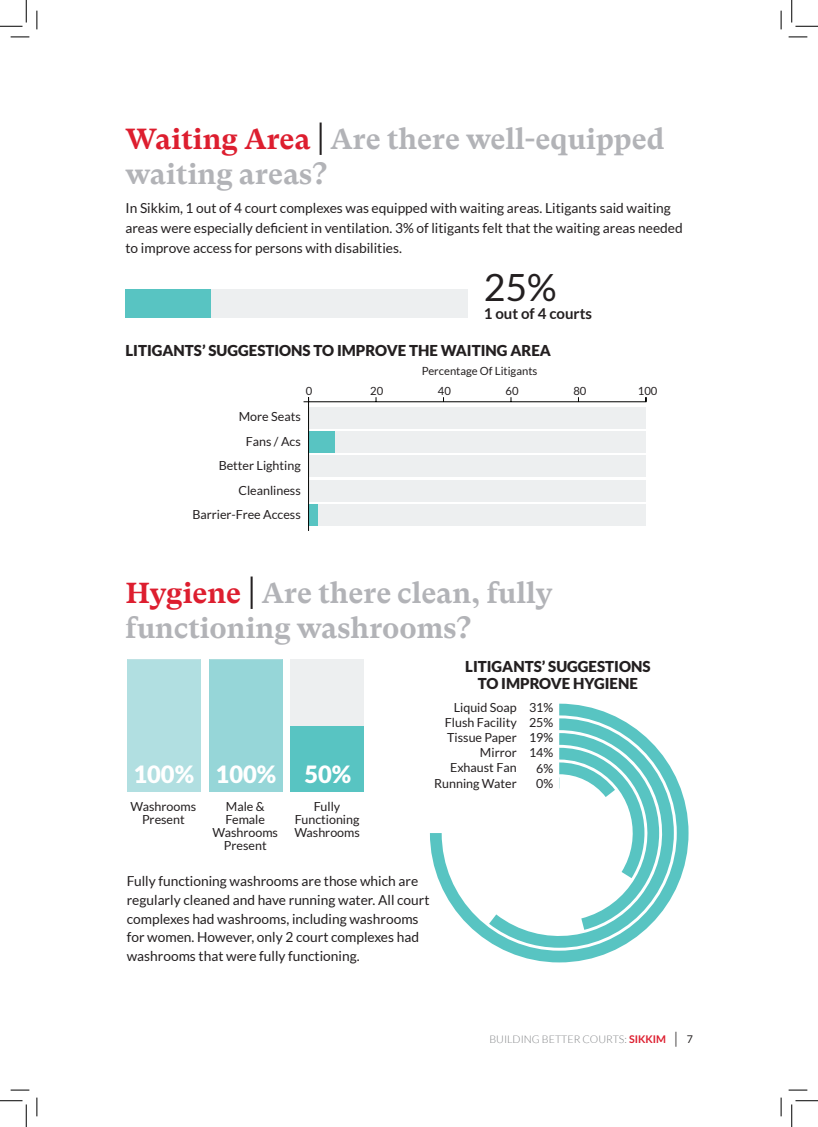
<style>
.page{position:relative;width:818px;height:1127px;background:#fff}
.page>*{position:absolute;margin:0;border:0;box-sizing:border-box;transform-origin:0 0}
.t1{font:37.5px "Lato";color:#231f20}
.t2{font:700 28.75px/35px "GT Super Text";color:#b2b3b7}
.t3{font:900 23.75px "Lato";color:#fff}
.t4{font:900 15px/17.5px "Lato";color:#231f20;text-align:center}
.t5{font:700 15px "Lato";color:#231f20}
.t6{font:13.75px/18.8px "Lato";color:#231f20}
.t7{font:12.5px/15.1px "Lato";color:#231f20;text-align:center}
.t8{font:11.25px "Lato";color:#231f20}
.t9{font:300 10.62px "Lato";color:#808285}
.s1{color:#dd1e2f}
.s2{font-family:"Lato";font-weight:400;font-size:34.5px;color:#231f20}
.s3{font-weight:700;color:#dd1e2f}
.s4{font-weight:400;font-size:16px;color:#231f20}
.s5{font-weight:400;color:#231f20}
</style>
<div class="page">
<div style="left:125px;top:289px;width:86px;height:29px;background:#58c4c2"></div>
<div style="left:211px;top:289px;width:257px;height:29px;background:#edeff0"></div>
<div style="left:128px;top:659px;width:73px;height:132px;background:#b1dfe1"></div>
<div style="left:209px;top:659px;width:73px;height:132px;background:#96d6d8"></div>
<div style="left:291px;top:725px;width:73px;height:66px;background:#58c4c2"></div>
<div style="left:291px;top:659px;width:73px;height:66px;background:#edeff0"></div>
<svg style="left:430px;top:703px;width:258px;height:259px"></svg>
<svg style="left:303px;top:397px;width:343px;height:134px"></svg>
<svg style="left:11px;top:36px;width:18px;height:2px"></svg>
<svg style="left:788px;top:36px;width:19px;height:2px"></svg>
<svg style="left:11px;top:1089px;width:18px;height:1px"></svg>
<svg style="left:788px;top:1089px;width:19px;height:1px"></svg>
<svg style="left:36px;top:11px;width:2px;height:18px"></svg>
<svg style="left:36px;top:1097px;width:2px;height:18px"></svg>
<svg style="left:780px;top:11px;width:2px;height:18px"></svg>
<svg style="left:780px;top:1097px;width:2px;height:18px"></svg>
<svg style="left:0;top:0;width:27px;height:27px"></svg>
<svg style="left:0;top:1100px;width:27px;height:26px"></svg>
<svg style="left:791px;top:0;width:27px;height:27px"></svg>
<svg style="left:791px;top:1100px;width:27px;height:26px"></svg>
<h2 class="t2" style="left:125px;top:121px;width:541px"><span class="s1">Waiting Area</span> <span class="s2">|</span> Are there well-equipped waiting areas?</h2>
<p class="t6" style="left:125px;top:197px;width:559px;line-height:20px">In Sikkim, 1 out of 4 court complexes was equipped with waiting areas. Litigants said waiting areas were especially deficient in ventilation. 3% of litigants felt that the waiting areas needed to improve access for persons with disabilities.</p>
<h1 class="t1" style="left:484px;top:266px;width:74px">25%</h1>
<p class="t5" style="left:484px;top:304px;width:110px">1 out of 4 courts</p>
<p class="t4" style="left:125px;top:341px;width:427px">LITIGANTS’ SUGGESTIONS TO IMPROVE THE WAITING AREA</p>
<p class="t8" style="left:422px;top:365px;width:117px">Percentage Of Litigants</p>
<p class="t8" style="left:306px;top:384px;width:8px">0</p>
<p class="t8" style="left:370px;top:384px;width:15px">20</p>
<p class="t8" style="left:438px;top:384px;width:15px">40</p>
<p class="t8" style="left:506px;top:384px;width:15px">60</p>
<p class="t8" style="left:573px;top:384px;width:15px">80</p>
<p class="t8" style="left:638px;top:384px;width:21px">100</p>
<p class="t7" style="left:192px;top:404px;width:110px;line-height:24.4px;text-align:right">More Seats<br>Fans / Acs<br>Better Lighting<br>Cleanliness<br>Barrier-Free Access</p>
<h2 class="t2" style="left:125px;top:575px;width:428px"><span class="s1">Hygiene</span> <span class="s2">|</span> Are there clean, fully functioning washrooms?</h2>
<h3 class="t3" style="left:133px;top:760px;width:219px">100% 100% 50%</h3>
<p class="t7" style="left:131px;top:799px;width:67px;line-height:13.2px">Washrooms<br>Present</p>
<p class="t7" style="left:212px;top:799px;width:67px;line-height:13.1px">Male &amp;<br>Female<br>Washrooms<br>Present</p>
<p class="t7" style="left:294px;top:799px;width:67px;line-height:13.2px">Fully<br>Functioning<br>Washrooms</p>
<p class="t4" style="left:465px;top:656px;width:187px">LITIGANTS’ SUGGESTIONS<br>TO IMPROVE HYGIENE</p>
<p class="t7" style="left:434px;top:699px;width:84px;text-align:right">Liquid Soap<br>Flush Facility<br>Tissue Paper<br>Mirror<br>Exhaust Fan<br>Running Water</p>
<p class="t7" style="left:529px;top:699px;width:26px">31%<br>25%<br>19%<br>14%<br>6%<br>0%</p>
<p class="t6" style="left:127px;top:871px;width:304px">Fully functioning washrooms are those which are regularly cleaned and have running water. All court complexes had washrooms, including washrooms for women. However, only 2 court complexes had washrooms that were fully functioning.</p>
<p class="t9" style="left:489px;top:1032px;width:205px">BUILDING BETTER COURTS: <span class="s3">SIKKIM</span> <span class="s4">|</span> <span class="s5">7</span></p>
</div>
